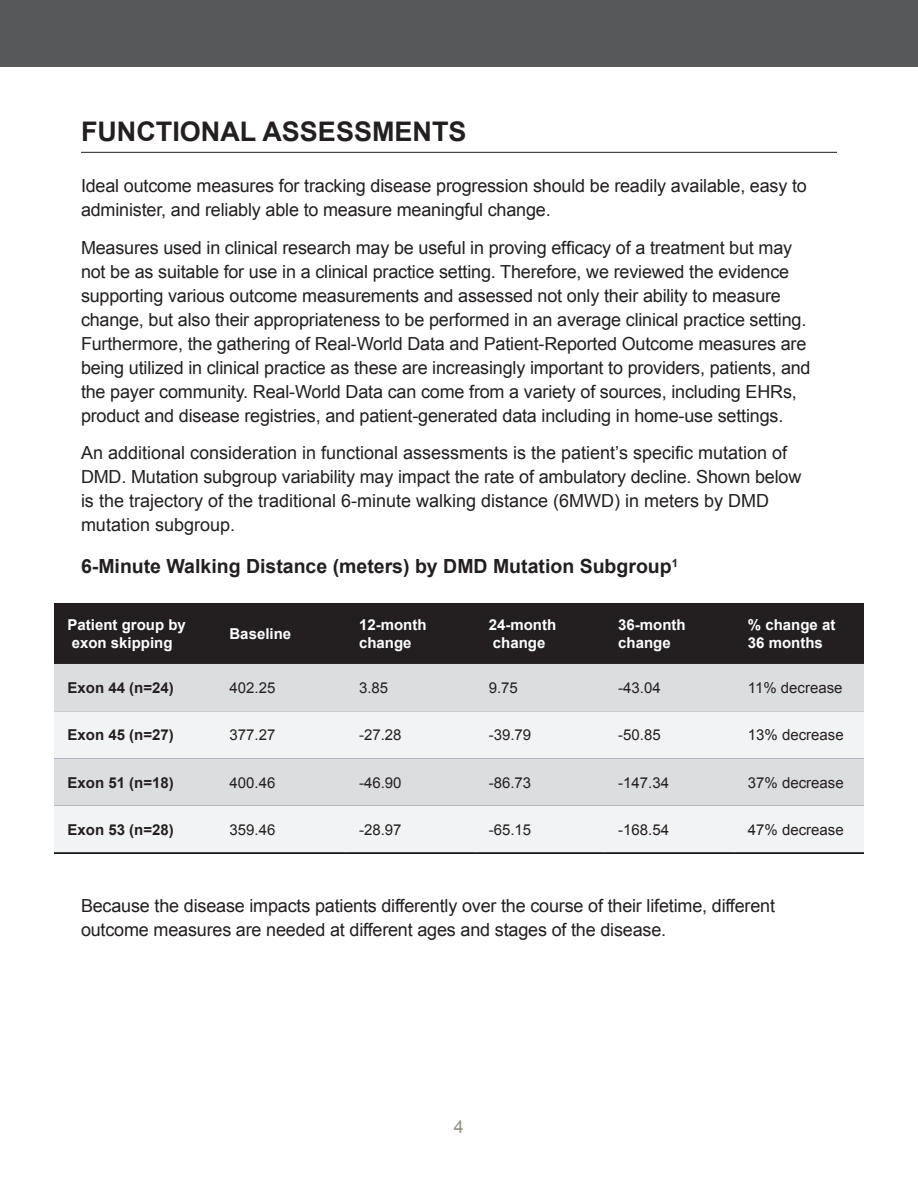
<style>
.page{position:relative;width:918px;height:1188px;background:#fff}
.page>*{position:absolute;margin:0;border:0;box-sizing:border-box;transform-origin:0 0}
.Section_Header{font:700 27px "Arial";color:#231f20}
.Sub_Header{font:700 19.5px "Arial";color:#231f20}
.Body_Copy_12{font:18px/24px "Arial";letter-spacing:-.01em;color:#231f20}
.t1{font:18px "Arial";color:#959383}
.Table_Copy_Small{font:15px "Arial";color:#231f20}
.Table_Copy_Small-2{font:700 15px/18px "Arial";color:#fff}
.Table_Copy_Small-3{font:700 15px "Arial";color:#231f20}
</style>
<div class="page">
<div style="left:0;top:0;width:918px;height:68px;background:#57585a"></div>
<hr style="left:81px;top:152px;width:756px;height:1px;background:#231f20">
<div style="left:54px;top:603px;width:810px;height:61px;background:#231f20"></div>
<div style="left:54px;top:664px;width:810px;height:47px;background:#dcdddf"></div>
<svg style="left:54px;top:711px;width:810px;height:141px;fill:#f2f3f4"></svg>
<hr style="left:54px;top:852px;width:162px;height:2px;background:#231f20">
<hr style="left:216px;top:852px;width:130px;height:2px;background:#231f20">
<hr style="left:346px;top:852px;width:129px;height:2px;background:#231f20">
<hr style="left:475px;top:852px;width:130px;height:2px;background:#231f20">
<hr style="left:605px;top:852px;width:129px;height:2px;background:#231f20">
<hr style="left:734px;top:852px;width:130px;height:2px;background:#231f20">
<p class="Section_Header" style="left:81px;top:114px;width:387px">FUNCTIONAL ASSESSMENTS</p>
<p class="Body_Copy_12" style="left:81px;top:174px;width:727px">Ideal outcome measures for tracking disease progression should be readily available, easy to administer, and reliably able to measure meaningful change.</p>
<p class="Body_Copy_12" style="left:81px;top:236px;width:731px">Measures used in clinical research may be useful in proving efficacy of a treatment but may not be as suitable for use in a clinical practice setting. Therefore, we reviewed the evidence supporting various outcome measurements and assessed not only their ability to measure change, but also their appropriateness to be performed in an average clinical practice setting.<br>Furthermore, the gathering of Real-World Data and Patient-Reported Outcome measures are being utilized in clinical practice as these are increasingly important to providers, patients, and the payer community. Real-World Data can come from a variety of sources, including EHRs, product and disease registries, and patient-generated data including in home-use settings.</p>
<p class="Body_Copy_12" style="left:81px;top:441px;width:722px">An additional consideration in functional assessments is the patient’s specific mutation of DMD. Mutation subgroup variability may impact the rate of ambulatory decline. Shown below is the trajectory of the traditional 6-minute walking distance (6MWD) in meters by DMD mutation subgroup.</p>
<p class="Sub_Header" style="left:81px;top:553px;width:599px">6-Minute Walking Distance (meters) by DMD Mutation Subgroup<sup>1</sup></p>
<p class="Table_Copy_Small-2" style="left:68px;top:616px;width:120px">Patient group by exon skipping</p>
<p class="Table_Copy_Small-2" style="left:230px;top:625px;width:63px">Baseline</p>
<p class="Table_Copy_Small-2" style="left:359px;top:616px;width:69px">12-month change</p>
<p class="Table_Copy_Small-2" style="left:489px;top:616px;width:69px">24-month change</p>
<p class="Table_Copy_Small-2" style="left:618px;top:616px;width:69px">36-month change</p>
<p class="Table_Copy_Small-2" style="left:748px;top:616px;width:89px">% change at<br>36 months</p>
<p class="Table_Copy_Small-3" style="left:68px;top:678px;width:108px">Exon 44 (n=24)</p>
<p class="Table_Copy_Small" style="left:230px;top:678px;width:47px">402.25</p>
<p class="Table_Copy_Small" style="left:359px;top:678px;width:31px">3.85</p>
<p class="Table_Copy_Small" style="left:489px;top:678px;width:31px">9.75</p>
<p class="Table_Copy_Small" style="left:618px;top:678px;width:44px">-43.04</p>
<p class="Table_Copy_Small" style="left:748px;top:678px;width:96px">11% decrease</p>
<p class="Table_Copy_Small-3" style="left:68px;top:725px;width:108px">Exon 45 (n=27)</p>
<p class="Table_Copy_Small" style="left:230px;top:725px;width:47px">377.27</p>
<p class="Table_Copy_Small" style="left:359px;top:725px;width:44px">-27.28</p>
<p class="Table_Copy_Small" style="left:489px;top:725px;width:44px">-39.79</p>
<p class="Table_Copy_Small" style="left:618px;top:725px;width:44px">-50.85</p>
<p class="Table_Copy_Small" style="left:748px;top:725px;width:97px">13% decrease</p>
<p class="Table_Copy_Small-3" style="left:68px;top:772px;width:108px">Exon 51 (n=18)</p>
<p class="Table_Copy_Small" style="left:230px;top:772px;width:47px">400.46</p>
<p class="Table_Copy_Small" style="left:359px;top:772px;width:44px">-46.90</p>
<p class="Table_Copy_Small" style="left:489px;top:772px;width:44px">-86.73</p>
<p class="Table_Copy_Small" style="left:618px;top:772px;width:52px">-147.34</p>
<p class="Table_Copy_Small" style="left:748px;top:772px;width:97px">37% decrease</p>
<p class="Table_Copy_Small-3" style="left:68px;top:820px;width:108px">Exon 53 (n=28)</p>
<p class="Table_Copy_Small" style="left:230px;top:820px;width:47px">359.46</p>
<p class="Table_Copy_Small" style="left:359px;top:820px;width:44px">-28.97</p>
<p class="Table_Copy_Small" style="left:489px;top:820px;width:44px">-65.15</p>
<p class="Table_Copy_Small" style="left:618px;top:820px;width:52px">-168.54</p>
<p class="Table_Copy_Small" style="left:748px;top:820px;width:97px">47% decrease</p>
<p class="Body_Copy_12" style="left:81px;top:894px;width:696px">Because the disease impacts patients differently over the course of their lifetime, different outcome measures are needed at different ages and stages of the disease.</p>
<p class="t1" style="left:454px;top:1115px;width:12px">4</p>
</div>
